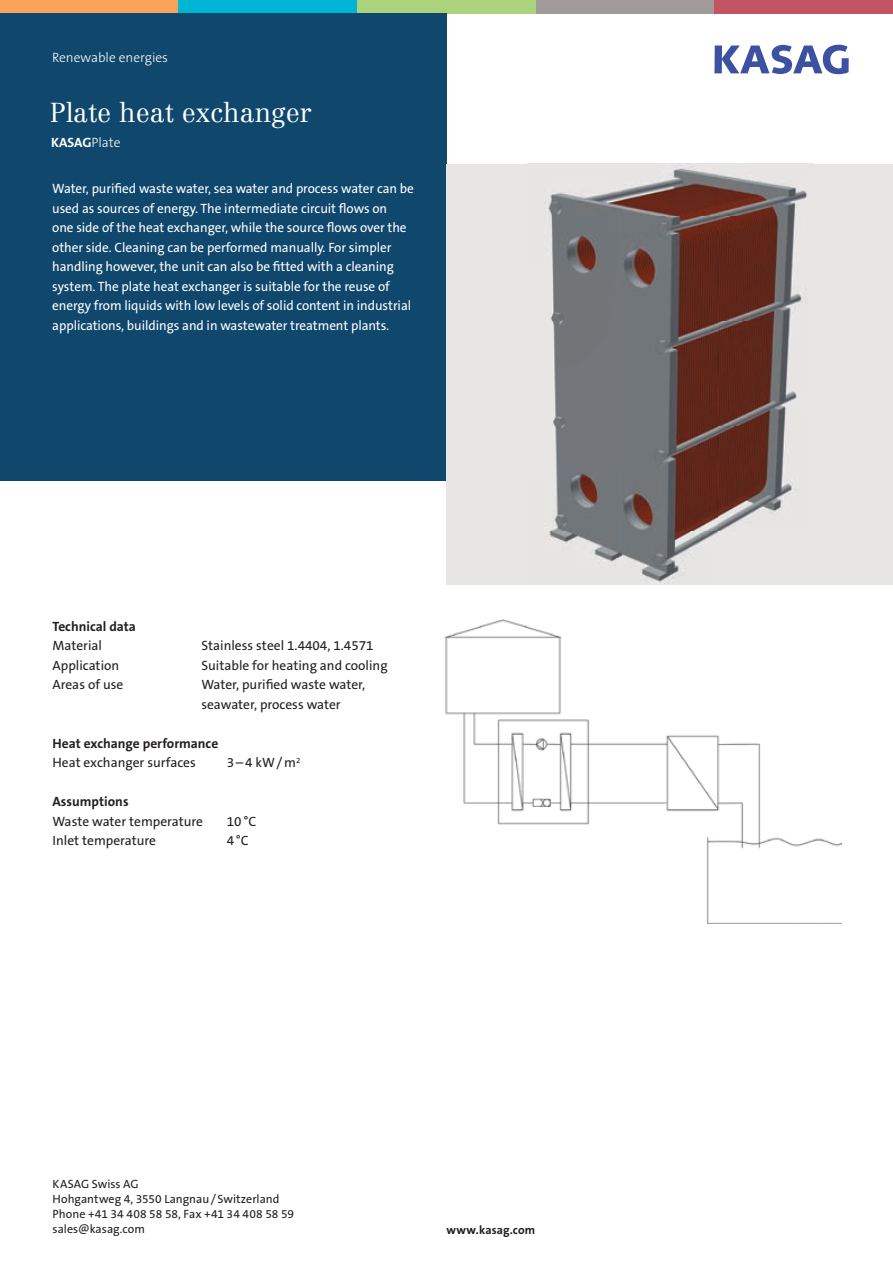
<style>
.page{position:relative;width:893px;height:1263px;background:#fff}
.page>*{position:absolute;margin:0;border:0;box-sizing:border-box;transform-origin:0 0}
.t1{font:300 27px "Centennial";color:#fff}
.t2{font:13.5px/19.5px "The Sans B W5 Plain";letter-spacing:-.005em;color:#fff}
.t3{font:13.5px/19.5px "The Sans B W5 Plain";color:#231f20}
.t4{font:700 13.5px "The Sans B W7";color:#231f20}
.t5{font:300 13.5px "The Sans B W3";color:#fff}
.t6{font:700 13.5px "The Sans B W7";letter-spacing:-.005em;color:#fff}
.t7{font:12px/15px "The Sans B W5 Plain";letter-spacing:.005em;color:#231f20}
.t8{font:700 12px "The Sans B W7";letter-spacing:.01em;color:#231f20}
.s1{font-family:"The Sans B W3";font-weight:300}
</style>
<div class="page">
<svg style="left:714px;top:45px;width:135px;height:29px"></svg>
<div style="left:357px;top:0;width:179px;height:14px;background:#abd37c"></div>
<div style="left:536px;top:0;width:178px;height:14px;background:#a09a9a"></div>
<div style="left:714px;top:0;width:179px;height:14px;background:#c25464"></div>
<div style="left:0;top:0;width:179px;height:14px;background:#f8a357"></div>
<div style="left:179px;top:0;width:178px;height:14px;background:#00b4d4"></div>
<div style="left:0;top:14px;width:446px;height:467px;background:#10476c"></div>
<div style="left:446px;top:164px;width:447px;height:421px;background:#e8e6e5"></div>
<img style="left:545px;top:168px;width:263px;height:416px">
<img style="left:444px;top:620px;width:398px;height:304px">
<p class="t5" style="left:52px;top:48px;width:117px">Renewable energies</p>
<h1 class="t1" style="left:50px;top:97px;width:264px">Plate heat exchanger</h1>
<p class="t6" style="left:51px;top:134px;width:71px">KASAG<span class="s1">Plate</span></p>
<p class="t2" style="left:52px;top:179px;width:363px">Water, purified waste water, sea water and process water can be used as sources of energy. The intermediate circuit flows on<br>one side of the heat exchanger, while the source flows over the other side. Cleaning can be performed manually. For simpler handling however, the unit can also be fitted with a cleaning system. The plate heat exchanger is suitable for the reuse of energy from liquids with low levels of solid content in industrial applications, buildings and in wastewater treatment plants.</p>
<p class="t4" style="left:53px;top:618px;width:85px">Technical data</p>
<p class="t3" style="left:53px;top:636px;width:51px">Material</p>
<p class="t3" style="left:201px;top:636px;width:174px">Stainless steel 1.4404, 1.4571</p>
<p class="t3" style="left:53px;top:656px;width:68px">Application</p>
<p class="t3" style="left:201px;top:656px;width:188px">Suitable for heating and cooling</p>
<p class="t3" style="left:53px;top:675px;width:72px">Areas of use</p>
<p class="t3" style="left:201px;top:675px;width:165px">Water, purified waste water, seawater, process water</p>
<p class="t4" style="left:53px;top:735px;width:167px">Heat exchange performance</p>
<p class="t3" style="left:53px;top:753px;width:145px">Heat exchanger surfaces</p>
<p class="t3" style="left:227px;top:753px;width:75px">3 – 4 kW / m<sup>2</sup></p>
<p class="t4" style="left:53px;top:793px;width:78px">Assumptions</p>
<p class="t3" style="left:53px;top:812px;width:152px">Waste water temperature</p>
<p class="t3" style="left:227px;top:812px;width:31px">10 °C</p>
<p class="t3" style="left:53px;top:831px;width:105px">Inlet temperature</p>
<p class="t3" style="left:227px;top:831px;width:23px">4 °C</p>
<p class="t7" style="left:53px;top:1177px;width:243px">KASAG Swiss AG<br>Hohgantweg 4, 3550 Langnau / Switzerland<br>Phone +41 34 408 58 58, Fax +41 34 408 58 59 sales@kasag.com</p>
<p class="t8" style="left:446px;top:1222px;width:90px">www.kasag.com</p>
</div>
